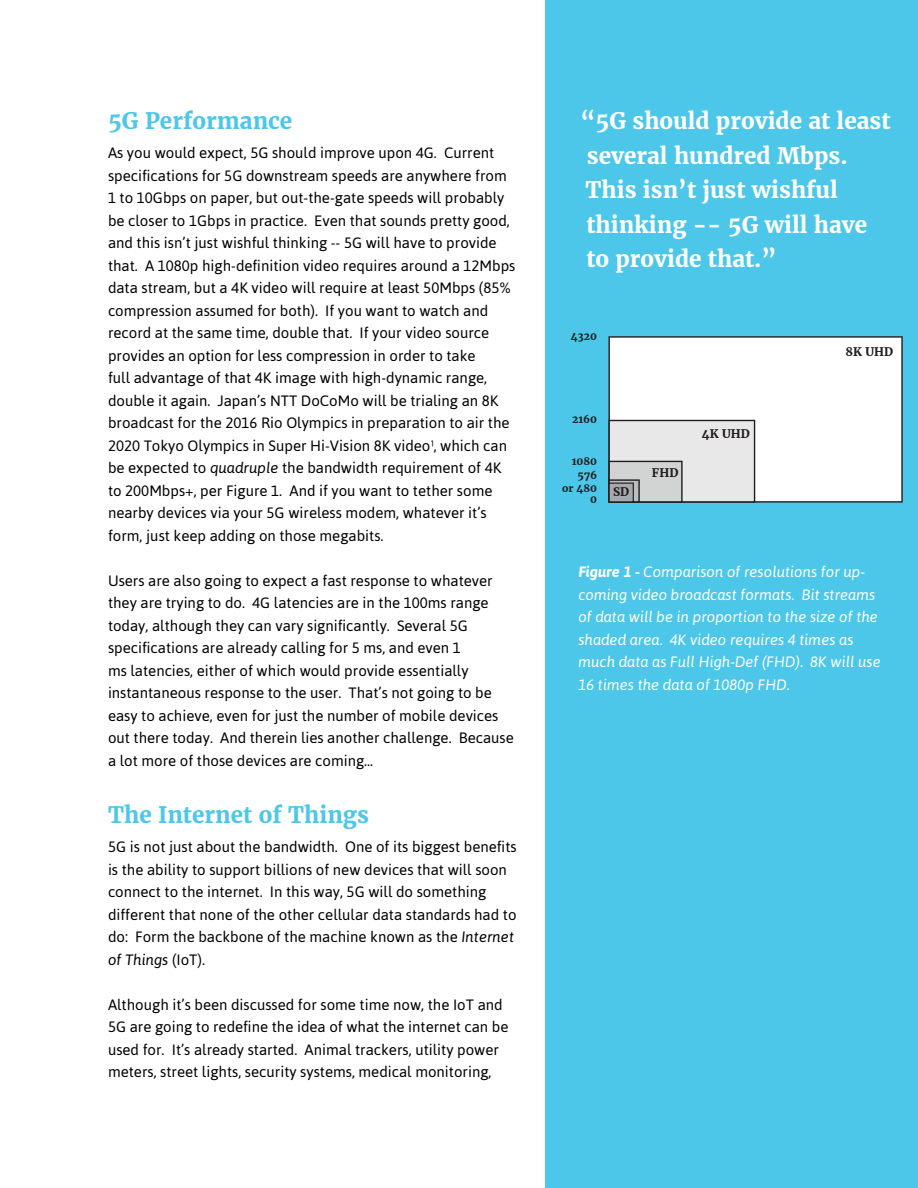
<style>
.page{position:relative;width:918px;height:1188px;background:#fff}
.page>*{position:absolute;margin:0;border:0;box-sizing:border-box;transform-origin:0 0}
.Subheads{font:700 22.5px/34.5px "Merriweather";color:#fff}
.Subheads-2{font:700 22.5px "Merriweather";color:#4dc7e9}
.t1{font:15px/22.5px "Asap";color:#000}
.t2{font:italic 15px/22.5px "Asap";color:#fff}
.t3{font:700 11.85px "Merriweather";color:#231f20}
.t4{font:700 10.5px/14.4px "Merriweather";color:#231f20;text-align:center}
.s1{font-style:italic}
.s2{font-weight:700}
</style>
<div class="page">
<div style="left:545px;top:0;width:373px;height:1188px;background:#4dc7e9"></div>
<div style="left:609px;top:336px;width:294px;height:167px;background:#fff"></div>
<svg style="left:608px;top:420px;width:147px;height:83px;background:#d2d3d4"></svg>
<p class="Subheads-2" style="left:108px;top:107px;width:186px">5G Performance</p>
<p class="t1" style="left:108px;top:142px;width:409px">As you would expect, 5G should improve upon 4G. Current specifications for 5G downstream speeds are anywhere from 1 to 10Gbps on paper, but out-the-gate speeds will probably be closer to 1Gbps in practice. Even that sounds pretty good, and this isn’t just wishful thinking -- 5G will have to provide that. A 1080p high-definition video requires around a 12Mbps data stream, but a 4K video will require at least 50Mbps (85% compression assumed for both). If you want to watch and record at the same time, double that. If your video source provides an option for less compression in order to take<br>full advantage of that 4K image with high-dynamic range, double it again. Japan’s NTT DoCoMo will be trialing an 8K broadcast for the 2016 Rio Olympics in preparation to air the 2020 Tokyo Olympics in Super Hi-Vision 8K video¹, which can be expected to <span class="s1">quadruple</span> the bandwidth requirement of 4K to 200Mbps+, per Figure 1. And if you want to tether some nearby devices via your 5G wireless modem, whatever it’s form, just keep adding on those megabits.</p>
<p class="t1" style="left:108px;top:569px;width:407px">Users are also going to expect a fast response to whatever they are trying to do. 4G latencies are in the 100ms range today, although they can vary significantly. Several 5G specifications are already calling for 5 ms, and even 1<br>ms latencies, either of which would provide essentially instantaneous response to the user. That’s not going to be easy to achieve, even for just the number of mobile devices out there today. And therein lies another challenge. Because a lot more of those devices are coming...</p>
<p class="Subheads-2" style="left:108px;top:801px;width:263px">The Internet of Things</p>
<p class="t1" style="left:108px;top:835px;width:410px">5G is not just about the bandwidth. One of its biggest benefits is the ability to support billions of new devices that will soon connect to the internet. In this way, 5G will do something different that none of the other cellular data standards had to do: Form the backbone of the machine known as the <span class="s1">Internet of Things</span> (IoT).</p>
<p class="t1" style="left:108px;top:993px;width:402px">Although it’s been discussed for some time now, the IoT and 5G are going to redefine the idea of what the internet can be used for. It’s already started. Animal trackers, utility power meters, street lights, security systems, medical monitoring,</p>
<p class="Subheads" style="left:580px;top:104px;width:312px">“5G should provide at least several hundred Mbps.<br>This isn’t just wishful thinking -- 5G will have<br>to provide that.”</p>
<p class="t4" style="left:571px;top:329px;width:28px">4320</p>
<p class="t4" style="left:572px;top:412px;width:27px">2160</p>
<p class="t4" style="left:572px;top:454px;width:27px">1080<br>576</p>
<p class="t4" style="left:562px;top:482px;width:37px;line-height:11.9px;text-align:right">or 480<br>0</p>
<p class="t3" style="left:613px;top:485px;width:18px">SD</p>
<p class="t3" style="left:652px;top:465px;width:28px">FHD</p>
<p class="t3" style="left:702px;top:426px;width:50px">4K UHD</p>
<p class="t3" style="left:846px;top:344px;width:49px">8K UHD</p>
<p class="t2" style="left:578px;top:561px;width:304px"><span class="s2">Figure 1 -</span> Comparison of resolutions for up&shy;coming video broadcast formats. Bit streams of data will be in proportion to the size of the shaded area. 4K video requires 4 times as much data as Full High-Def (FHD). 8K will use 16 times the data of 1080p FHD.</p>
</div>
